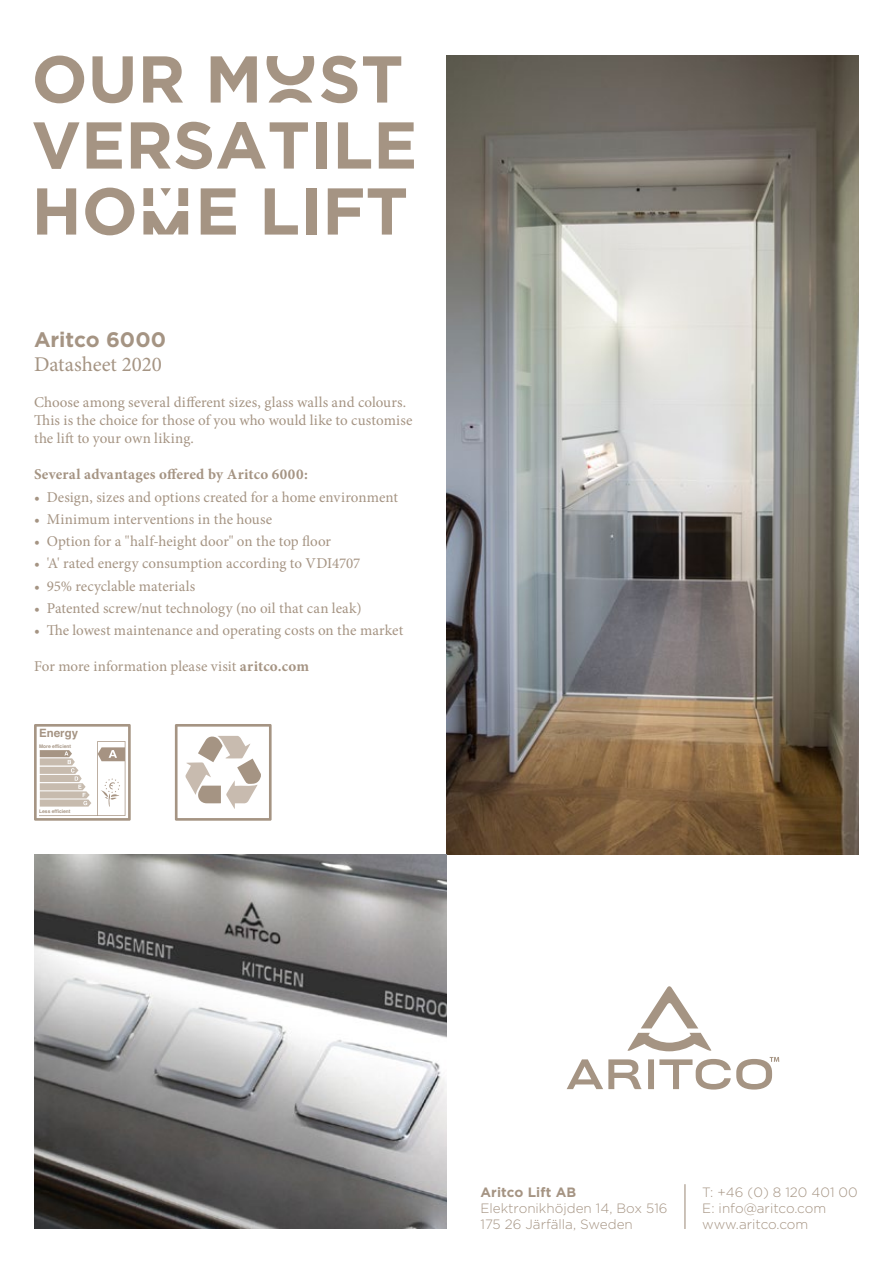
<style>
.page{position:relative;width:893px;height:1263px;background:#fff}
.page>*{position:absolute;margin:0;border:0;box-sizing:border-box;transform-origin:0 0}
.t1{font:700 66px/66px "Gotham";color:#a59483}
.t2{font:21px "Minion Pro";color:#a59483}
.t3{font:700 21px "Gotham";color:#a59483}
.t4{font:15px/18px "Minion Pro";color:#a59483}
.t5{font:700 15px "Minion Pro";letter-spacing:.02em;color:#a59483}
.t6{font:300 13.5px/16.2px "Gotham";color:#a59483}
.t7{font:700 13.5px "Gotham";letter-spacing:.01em;color:#a59483}
.t8{font:700 11.4px "Helvetica";color:#a59483}
.t9{font:700 4.95px "Helvetica";color:#a59483}
.s1{font-family:"Aritco Letter Lift"}
.s2{font-weight:700}
</style>
<div class="page">
<img style="left:446px;top:55px;width:413px;height:800px">
<img style="left:34px;top:855px;width:412px;height:374px">
<svg style="left:627px;top:986px;width:85px;height:65px"></svg>
<svg style="left:567px;top:1057px;width:212px;height:32px"></svg>
<svg style="left:175px;top:724px;width:97px;height:97px"></svg>
<svg style="left:34px;top:724px;width:97px;height:97px"></svg>
<hr style="left:684px;top:1184px;width:1px;height:45px;background:#a59483">
<h1 class="t1" style="left:32px;top:46px;width:387px">OUR M<span class="s1">O</span>ST<br>VERSATILE<br>HO<span class="s1">M</span>E LIFT</h1>
<h2 class="t3" style="left:34px;top:326px;width:134px">Aritco 6000</h2>
<h2 class="t2" style="left:34px;top:351px;width:130px">Datasheet 2020</h2>
<p class="t4" style="left:34px;top:394px;width:380px">Choose among several different sizes, glass walls and colours.<br>This is the choice for those of you who would like to customise the lift to your own liking.</p>
<p class="t5" style="left:34px;top:464px;width:275px">Several advantages offered by Aritco 6000:</p>
<p class="t4" style="left:34px;top:488px;width:365px">• Design, sizes and options created for a home environment</p>
<p class="t4" style="left:34px;top:510px;width:240px">• Minimum interventions in the house</p>
<p class="t4" style="left:34px;top:532px;width:299px">• Option for a "half-height door" on the top floor</p>
<p class="t4" style="left:34px;top:555px;width:328px">• 'A' rated energy consumption according to VDI4707</p>
<p class="t4" style="left:34px;top:577px;width:163px">• 95% recyclable materials</p>
<p class="t4" style="left:34px;top:599px;width:329px">• Patented screw/nut technology (no oil that can leak)</p>
<p class="t4" style="left:34px;top:621px;width:371px">• The lowest maintenance and operating costs on the market</p>
<p class="t4" style="left:34px;top:657px;width:276px">For more information please visit <span class="s2">aritco.com</span></p>
<p class="t8" style="left:39px;top:724px;width:40px">Energy</p>
<p class="t9" style="left:39px;top:742px;width:33px">More efficient</p>
<p class="t9" style="left:39px;top:807px;width:33px">Less efficient</p>
<p class="t7" style="left:480px;top:1183px;width:97px">Aritco Lift AB</p>
<p class="t6" style="left:480px;top:1199px;width:189px">Elektronikhöjden 14, Box 516<br>175 26 Järfälla, Sweden</p>
<p class="t6" style="left:702px;top:1183px;width:157px">T: +46 (0) 8 120 401 00<br>E: info@aritco.com www.aritco.com</p>
</div>
